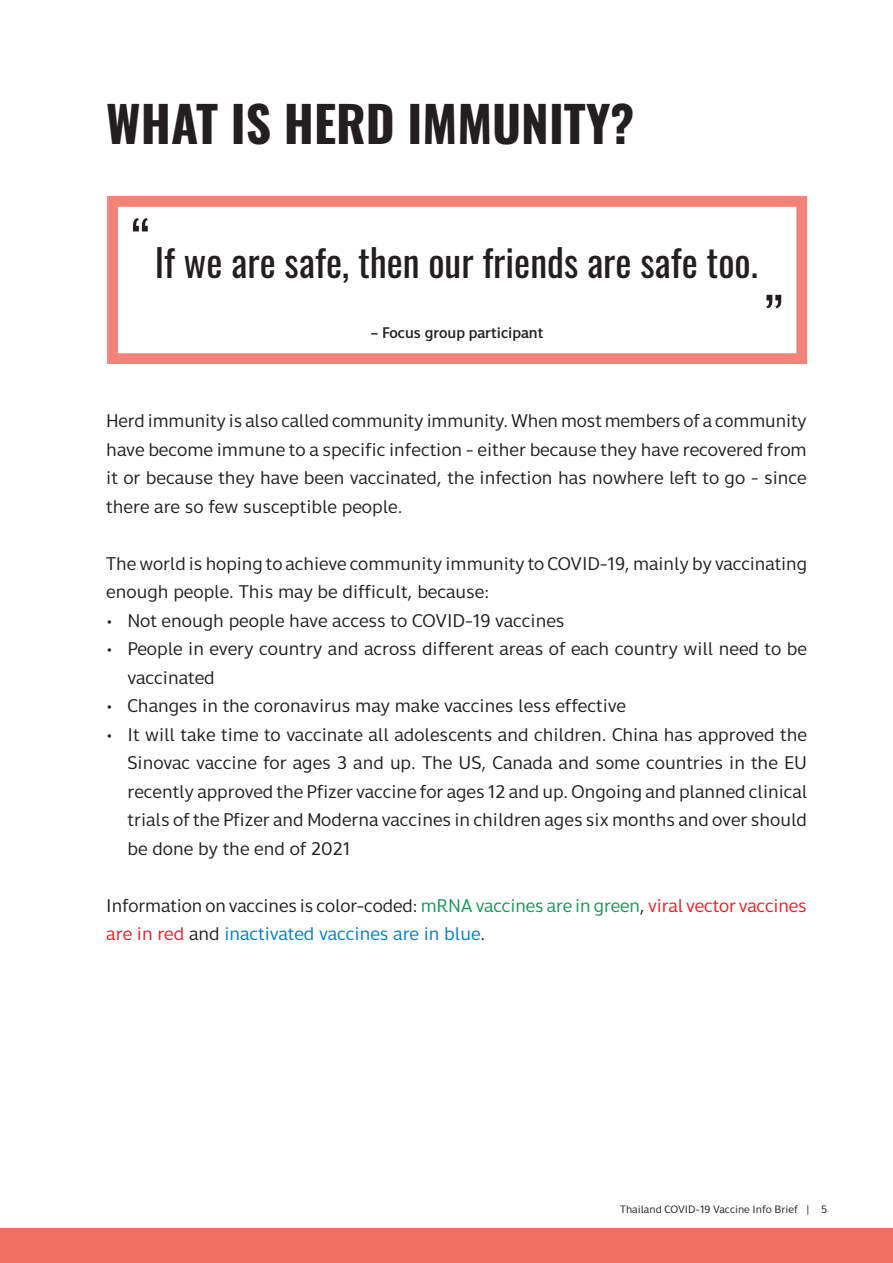
<style>
.page{position:relative;width:893px;height:1263px;background:#fff}
.page>*{position:absolute;margin:0;border:0;box-sizing:border-box;transform-origin:0 0}
.HeadlinePara{font:700 49.5px "Oswald";color:#231f20}
.t1{font:38.1px "Oswald";color:#231f20}
.BodyPara{font:18px/28.5px "Thongterm";color:#231f20}
.t2{font:700 15px "Thongterm";color:#231f20}
.t3{font:10.5px "Thongterm";color:#231f20}
.s1{color:#159659}
.s2{color:#ee1d23}
.s3{color:#007ec5}
</style>
<div class="page">
<hr style="left:0;top:1229px;width:2px;height:34px;background:#f26f64">
<div style="left:1px;top:1229px;width:892px;height:34px;background:#f26f64"></div>
<svg style="left:107px;top:196px;width:700px;height:168px"></svg>
<p class="HeadlinePara" style="left:106px;top:98px;width:530px">WHAT IS HERD IMMUNITY?</p>
<p class="t1" style="left:155px;top:228px;width:605px">If we are safe, then our friends are safe too.</p>
<p class="t2" style="left:370px;top:324px;width:174px">– Focus group participant</p>
<p class="BodyPara" style="left:106px;top:407px;width:702px;text-align:justify">Herd immunity is also called community immunity. When most members of a community have become immune to a specific infection - either because they have recovered from it or because they have been vaccinated, the infection has nowhere left to go - since there are so few susceptible people.</p>
<p class="BodyPara" style="left:106px;top:549px;width:702px">The world is hoping to achieve community immunity to COVID-19, mainly by vaccinating enough people. This may be difficult, because:</p>
<p class="BodyPara" style="left:106px;top:606px;width:460px">• Not enough people have access to COVID-19 vaccines</p>
<p class="BodyPara" style="left:128px;top:635px;width:681px;text-indent:-21px">• People in every country and across different areas of each country will need to be vaccinated</p>
<p class="BodyPara" style="left:106px;top:692px;width:521px">• Changes in the coronavirus may make vaccines less effective</p>
<p class="BodyPara" style="left:128px;top:720px;width:681px;text-align:justify;text-indent:-21px">• It will take time to vaccinate all adolescents and children. China has approved the Sinovac vaccine for ages 3 and up. The US, Canada and some countries in the EU recently approved the Pfizer vaccine for ages 12 and up. Ongoing and planned clinical trials of the Pfizer and Moderna vaccines in children ages six months and over should be done by the end of 2021</p>
<p class="BodyPara" style="left:106px;top:891px;width:702px">Information on vaccines is color-coded: <span class="s1">mRNA vaccines are in green</span>, <span class="s2">viral vector vaccines are in red</span> and <span class="s3">inactivated vaccines are in blue</span>.</p>
<p class="t3" style="left:620px;top:1203px;width:209px">Thailand COVID-19 Vaccine Info Brief | 5</p>
</div>
